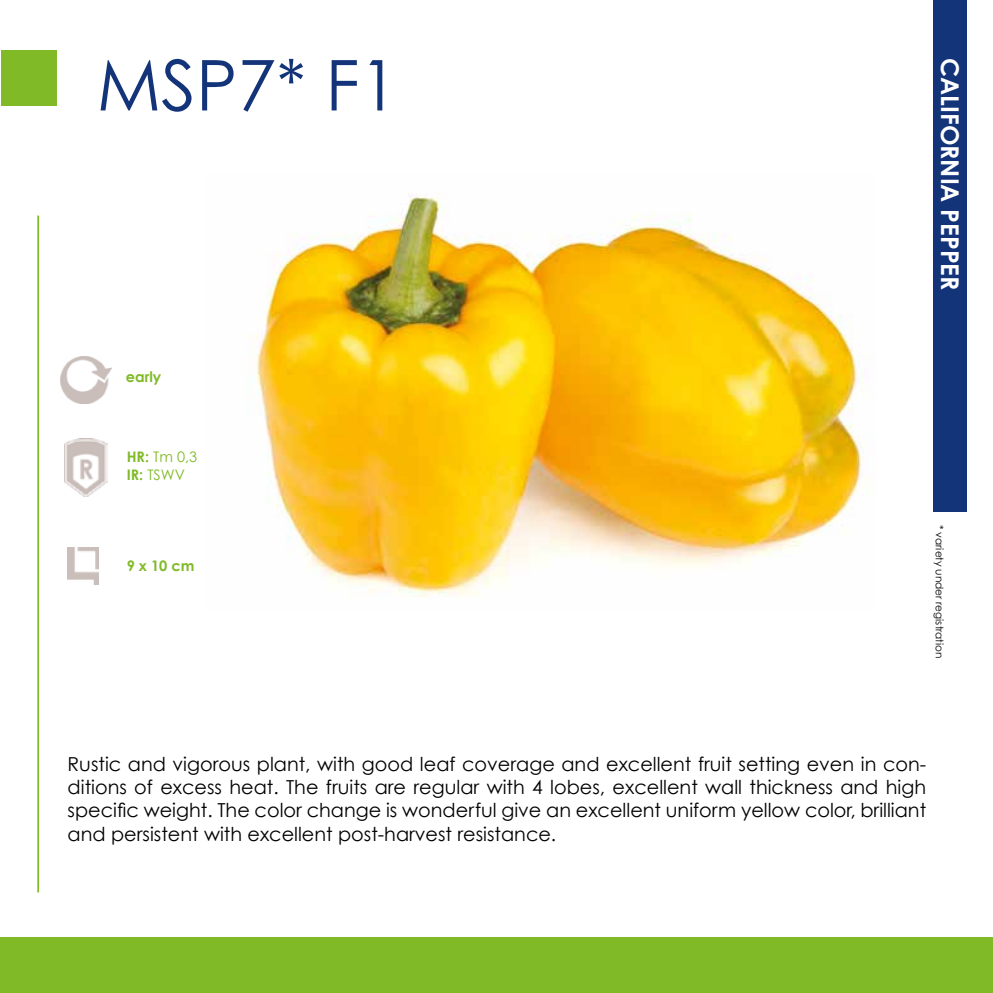
<style>
.page{position:relative;width:993px;height:993px;background:#fff}
.page>*{position:absolute;margin:0;border:0;box-sizing:border-box;transform-origin:0 0}
.t1{font:70px "Century Gothic";color:#133478}
.t2{font:700 24.5px "Century Gothic";color:#fff}
.t3{font:19.25px/23.1px "Century Gothic";color:#000;text-align:justify}
.t4{font:14.53px/17.5px "Century Gothic";color:#80ba27}
.t5{font:700 14.53px "Century Gothic";color:#80ba27}
.t6{font:10.5px "Century Gothic";color:#000}
.s1{font-weight:700}
</style>
<div class="page">
<img style="left:247px;top:194px;width:626px;height:403px">
<hr style="left:37px;top:215px;width:2px;height:677px;background:#80ba27">
<div style="left:932px;top:0;width:34px;height:511px;background:#133478"></div>
<div style="left:1px;top:50px;width:55px;height:55px;background:#80ba27"></div>
<div style="left:1px;top:937px;width:991px;height:55px;background:#80ba27"></div>
<img style="left:61px;top:356px;width:50px;height:47px">
<img style="left:65px;top:438px;width:43px;height:58px">
<img style="left:68px;top:547px;width:31px;height:37px">
<h1 class="t1" style="left:97px;top:36px;width:303px">MSP7* F1</h1>
<p class="t5" style="left:126px;top:365px;width:37px">early</p>
<p class="t4" style="left:127px;top:447px;width:72px"><span class="s1">HR:</span> Tm 0,3<br><span class="s1">IR:</span> TSWV</p>
<p class="t5" style="left:127px;top:555px;width:69px">9 x 10 cm</p>
<p class="t2" style="left:968px;top:58px;width:234px;rotate:90deg">CALIFORNIA PEPPER</p>
<p class="t6" style="left:946px;top:524px;width:135px;rotate:90deg">* variety under registration</p>
<p class="t3" style="left:68px;top:752px;width:859px">Rustic and vigorous plant, with good leaf coverage and excellent fruit setting even in con&shy;ditions of excess heat. The fruits are regular with 4 lobes, excellent wall thickness and high specific weight. The color change is wonderful give an excellent uniform yellow color, brilliant and persistent with excellent post-harvest resistance.</p>
</div>
